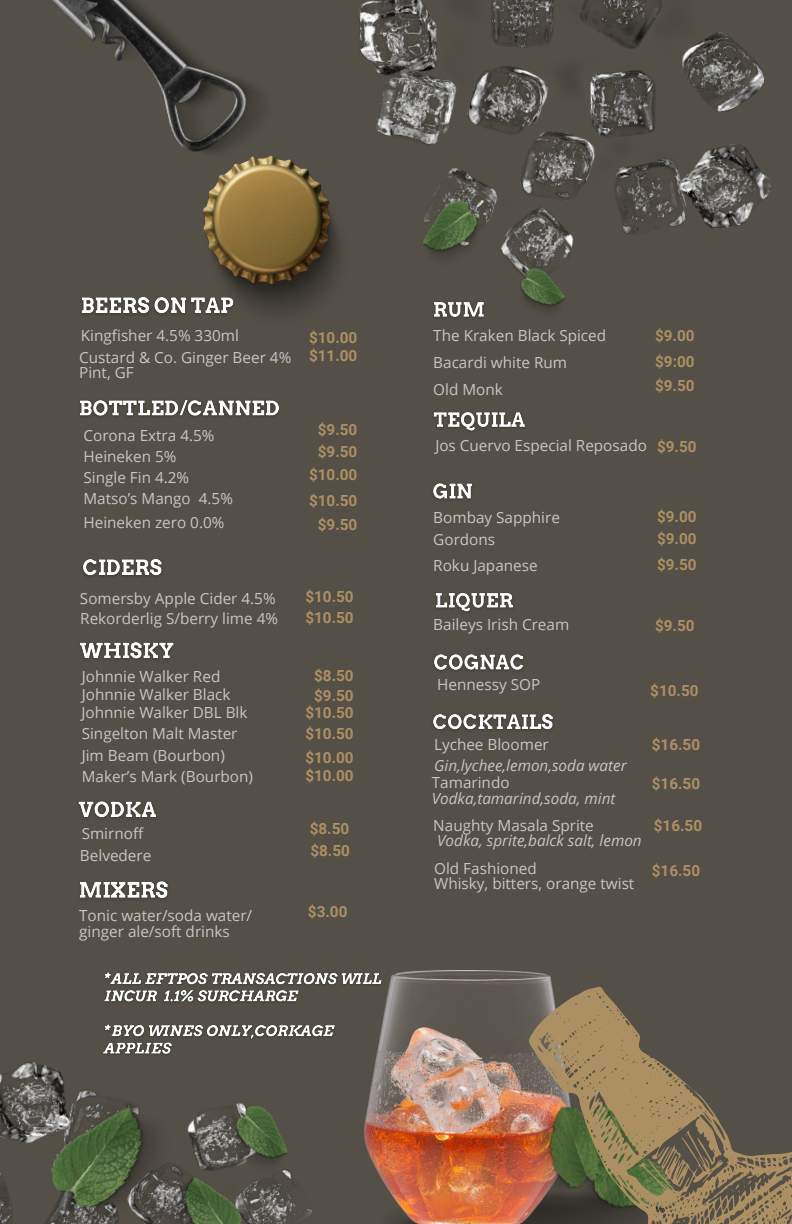
<style>
.page{position:relative;width:792px;height:1224px;background:#544f47}
.page>*{position:absolute;margin:0;border:0;box-sizing:border-box;transform-origin:0 0}
.t1{font:15.3px/15.8px "Open Sans";color:#c7c7c7}
.t2{font:700 15.3px "Roboto";color:#ac9063}
.t3{font:italic 15.3px "Open Sans";color:#c7c7c7}
</style>
<div class="page">
<img style="left:0;top:1062px;width:365px;height:162px">
<img style="left:52px;top:0;width:209px;height:152px">
<img style="left:358px;top:0;width:413px;height:263px">
<img style="left:39px;top:1077px;width:159px;height:147px">
<img style="left:148px;top:1159px;width:100px;height:65px">
<img style="left:213px;top:1098px;width:91px;height:90px">
<img style="left:406px;top:194px;width:90px;height:69px">
<img style="left:512px;top:263px;width:53px;height:47px">
<img style="left:82px;top:297px;width:120px;height:18px">
<img style="left:434px;top:302px;width:50px;height:16px">
<img style="left:365px;top:970px;width:87px;height:254px">
<img style="left:202px;top:155px;width:136px;height:159px">
<img style="left:80px;top:400px;width:199px;height:17px">
<img style="left:83px;top:559px;width:79px;height:18px">
<img style="left:79px;top:642px;width:95px;height:18px">
<img style="left:78px;top:801px;width:78px;height:17px">
<img style="left:80px;top:881px;width:88px;height:18px">
<img style="left:433px;top:412px;width:92px;height:20px">
<img style="left:433px;top:483px;width:39px;height:17px">
<img style="left:436px;top:593px;width:77px;height:19px">
<img style="left:434px;top:654px;width:89px;height:17px">
<img style="left:433px;top:714px;width:120px;height:16px">
<img style="left:103px;top:970px;width:282px;height:89px">
<img style="left:452px;top:970px;width:340px;height:254px">
<h3 class="t1" style="left:81px;top:327px;width:159px">Kingfisher 4.5% 330ml</h3>
<h3 class="t2" style="left:309px;top:328px;width:50px">$10.00</h3>
<p class="t2" style="left:309px;top:347px;width:50px">$11.00</p>
<p class="t1" style="left:79px;top:349px;width:214px">Custard &amp; Co. Ginger Beer 4%<br>Pint, GF</p>
<h3 class="t1" style="left:83px;top:427px;width:133px">Corona Extra 4.5%</h3>
<p class="t1" style="left:83px;top:448px;width:94px">Heineken 5%</p>
<h3 class="t1" style="left:83px;top:469px;width:107px">Single Fin 4.2%</h3>
<p class="t1" style="left:83px;top:490px;width:151px">Matso’s Mango 4.5%</p>
<h3 class="t1" style="left:83px;top:514px;width:142px">Heineken zero 0.0%</h3>
<h3 class="t1" style="left:80px;top:590px;width:197px">Somersby Apple Cider 4.5%</h3>
<p class="t1" style="left:80px;top:610px;width:199px">Rekorderlig S/berry lime 4%</p>
<h3 class="t1" style="left:82px;top:668px;width:140px">Johnnie Walker Red</h3>
<p class="t1" style="left:82px;top:686px;width:150px">Johnnie Walker Black</p>
<h3 class="t1" style="left:81px;top:705px;width:168px">Johnnie Walker DBL Blk</h3>
<p class="t1" style="left:82px;top:725px;width:157px">Singelton Malt Master</p>
<h3 class="t1" style="left:82px;top:747px;width:145px">Jim Beam (Bourbon)</h3>
<p class="t1" style="left:82px;top:768px;width:173px">Maker’s Mark (Bourbon)</p>
<h3 class="t1" style="left:82px;top:825px;width:63px">Smirnoff</h3>
<p class="t1" style="left:80px;top:847px;width:73px">Belvedere</p>
<p class="t1" style="left:79px;top:908px;width:175px">Tonic water/soda water/</p>
<h3 class="t1" style="left:79px;top:923px;width:152px">ginger ale/soft drinks</h3>
<p class="t2" style="left:318px;top:421px;width:41px">$9.50</p>
<h3 class="t2" style="left:309px;top:466px;width:50px">$10.00</h3>
<p class="t2" style="left:318px;top:443px;width:41px">$9.50</p>
<p class="t2" style="left:309px;top:492px;width:50px">$10.50</p>
<p class="t2" style="left:318px;top:516px;width:41px">$9.50</p>
<h3 class="t2" style="left:305px;top:588px;width:50px">$10.50</h3>
<h3 class="t2" style="left:305px;top:609px;width:50px">$10.50</h3>
<p class="t2" style="left:314px;top:667px;width:41px">$8.50</p>
<p class="t2" style="left:314px;top:687px;width:41px">$9.50</p>
<p class="t2" style="left:305px;top:704px;width:50px">$10.50</p>
<p class="t2" style="left:305px;top:725px;width:50px">$10.50</p>
<p class="t2" style="left:305px;top:749px;width:50px">$10.00</p>
<p class="t2" style="left:305px;top:767px;width:50px">$10.00</p>
<p class="t2" style="left:310px;top:820px;width:41px">$8.50</p>
<p class="t2" style="left:310px;top:842px;width:41px">$8.50</p>
<p class="t2" style="left:308px;top:903px;width:41px">$3.00</p>
<h3 class="t1" style="left:433px;top:327px;width:174px">The Kraken Black Spiced</h3>
<p class="t1" style="left:433px;top:355px;width:135px">Bacardi white Rum</p>
<p class="t1" style="left:433px;top:381px;width:71px">Old Monk</p>
<p class="t2" style="left:655px;top:327px;width:41px">$9.00</p>
<h3 class="t2" style="left:655px;top:353px;width:41px">$9:00</h3>
<h3 class="t2" style="left:655px;top:377px;width:41px">$9.50</h3>
<p class="t1" style="left:435px;top:437px;width:213px">Jos Cuervo Especial Reposado</p>
<h3 class="t2" style="left:657px;top:437px;width:41px">$9.50</h3>
<p class="t1" style="left:433px;top:509px;width:128px">Bombay Sapphire</p>
<h3 class="t2" style="left:657px;top:508px;width:41px">$9.00</h3>
<p class="t1" style="left:433px;top:531px;width:63px">Gordons</p>
<h3 class="t2" style="left:657px;top:530px;width:41px">$9.00</h3>
<h3 class="t1" style="left:433px;top:557px;width:106px">Roku Japanese</h3>
<p class="t2" style="left:657px;top:556px;width:41px">$9.50</p>
<h3 class="t1" style="left:433px;top:616px;width:137px">Baileys Irish Cream</h3>
<p class="t2" style="left:655px;top:617px;width:41px">$9.50</p>
<p class="t1" style="left:437px;top:676px;width:104px">Hennessy SOP</p>
<h3 class="t2" style="left:650px;top:682px;width:50px">$10.50</h3>
<p class="t1" style="left:434px;top:736px;width:116px">Lychee Bloomer</p>
<p class="t3" style="left:434px;top:754px;width:194px">Gin,lychee,lemon,soda water</p>
<h3 class="t1" style="left:432px;top:774px;width:79px">Tamarindo</h3>
<h3 class="t3" style="left:432px;top:788px;width:185px">Vodka,tamarind,soda, mint</h3>
<p class="t1" style="left:433px;top:817px;width:162px">Naughty Masala Sprite</p>
<p class="t3" style="left:437px;top:830px;width:206px">Vodka, sprite,balck salt, lemon</p>
<p class="t1" style="left:434px;top:860px;width:104px">Old Fashioned</p>
<h3 class="t1" style="left:434px;top:875px;width:202px">Whisky, bitters, orange twist</h3>
<h3 class="t2" style="left:652px;top:736px;width:50px">$16.50</h3>
<h3 class="t2" style="left:652px;top:775px;width:50px">$16.50</h3>
<p class="t2" style="left:654px;top:817px;width:50px">$16.50</p>
<h3 class="t2" style="left:652px;top:861px;width:50px">$16.50</h3>
</div>
